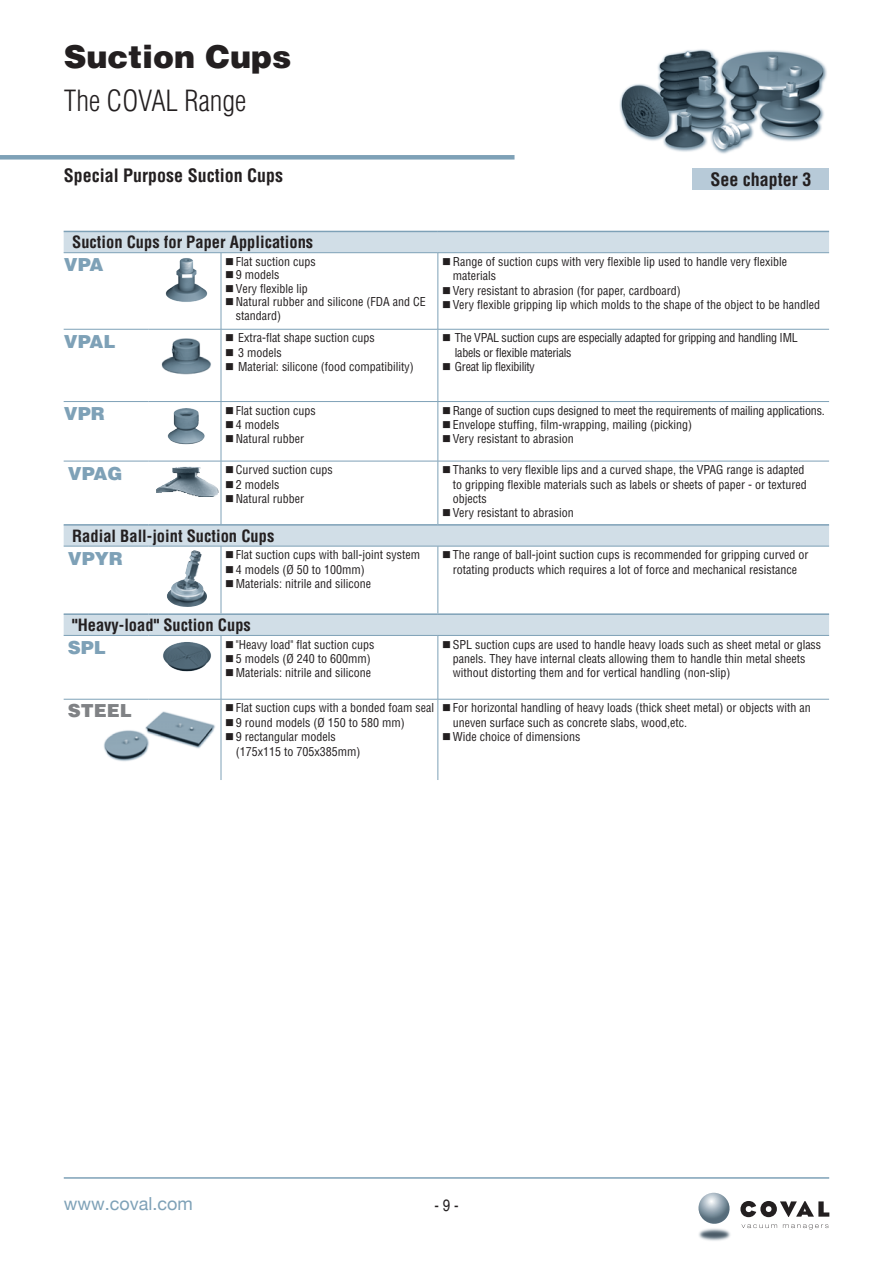
<style>
.page{position:relative;width:893px;height:1263px;background:#fff}
.page>*{position:absolute;margin:0;border:0;box-sizing:border-box;transform-origin:0 0}
.t1{font:900 31.5px "Helvetica";color:#231f20}
.t2{font:300 condensed 28.5px "Helvetica";color:#231f20}
.t3{font:700 condensed 18px "Helvetica";color:#231f20}
.t4{font:900 18px "Helvetica";color:#7ea1b7}
.t5{font:18px "Helvetica Neue";color:#7ea1b7}
.t6{font:900 18px "Helvetica";color:#808285}
.t7{font:700 condensed 16.5px "Helvetica";color:#231f20}
.t8{font:condensed 16.5px "Helvetica";color:#231f20}
.t9{font:condensed 12px/14.4px "Helvetica";color:#231f20}
.t10{font:condensed 12px/14.4px "Helvetica";letter-spacing:-.02em;color:#231f20}
</style>
<div class="page">
<hr style="left:64px;top:1177px;width:765px;height:2px;background:#7ea1b7">
<img style="left:699px;top:1228px;width:32px;height:13px">
<svg style="left:741px;top:1224px;width:36px;height:4px"></svg>
<svg style="left:783px;top:1224px;width:45px;height:5px"></svg>
<svg style="left:740px;top:1201px;width:89px;height:16px"></svg>
<svg style="left:698px;top:1193px;width:32px;height:31px"></svg>
<div style="left:0;top:155px;width:514px;height:5px;background:#7ea1b7"></div>
<div style="left:693px;top:168px;width:136px;height:21px;background:#b7cad8"></div>
<svg style="left:64px;top:232px;width:765px;height:403px"></svg>
<hr style="left:221px;top:402px;width:1px;height:59px;background:#7ea1b7">
<hr style="left:438px;top:402px;width:1px;height:59px;background:#7ea1b7">
<hr style="left:221px;top:461px;width:1px;height:63px;background:#7ea1b7">
<hr style="left:438px;top:461px;width:1px;height:63px;background:#7ea1b7">
<hr style="left:221px;top:546px;width:1px;height:67px;background:#7ea1b7">
<hr style="left:438px;top:546px;width:1px;height:67px;background:#7ea1b7">
<hr style="left:221px;top:636px;width:1px;height:63px;background:#7ea1b7">
<hr style="left:438px;top:636px;width:1px;height:63px;background:#7ea1b7">
<hr style="left:221px;top:699px;width:1px;height:81px;background:#7ea1b7">
<hr style="left:438px;top:699px;width:1px;height:81px;background:#7ea1b7">
<hr style="left:221px;top:253px;width:1px;height:76px;background:#7ea1b7">
<hr style="left:438px;top:253px;width:1px;height:76px;background:#7ea1b7">
<hr style="left:221px;top:329px;width:1px;height:72px;background:#7ea1b7">
<hr style="left:438px;top:329px;width:1px;height:72px;background:#7ea1b7">
<hr style="left:149px;top:252px;width:72px;height:1px;background:#7ea1b7">
<hr style="left:221px;top:252px;width:217px;height:1px;background:#7ea1b7">
<hr style="left:438px;top:252px;width:391px;height:1px;background:#7ea1b7">
<hr style="left:149px;top:329px;width:72px;height:1px;background:#7ea1b7">
<hr style="left:221px;top:329px;width:217px;height:1px;background:#7ea1b7">
<hr style="left:438px;top:329px;width:391px;height:1px;background:#7ea1b7">
<hr style="left:64px;top:252px;width:85px;height:1px;background:#7ea1b7">
<hr style="left:64px;top:329px;width:85px;height:1px;background:#7ea1b7">
<hr style="left:64px;top:401px;width:85px;height:1px;background:#7ea1b7">
<hr style="left:149px;top:401px;width:72px;height:1px;background:#7ea1b7">
<hr style="left:221px;top:401px;width:217px;height:1px;background:#7ea1b7">
<hr style="left:438px;top:401px;width:391px;height:1px;background:#7ea1b7">
<hr style="left:64px;top:461px;width:85px;height:1px;background:#7ea1b7">
<hr style="left:149px;top:461px;width:72px;height:1px;background:#7ea1b7">
<hr style="left:221px;top:461px;width:217px;height:1px;background:#7ea1b7">
<hr style="left:438px;top:461px;width:391px;height:1px;background:#7ea1b7">
<hr style="left:64px;top:699px;width:85px;height:1px;background:#7ea1b7">
<hr style="left:149px;top:699px;width:72px;height:1px;background:#7ea1b7">
<hr style="left:221px;top:699px;width:217px;height:1px;background:#7ea1b7">
<hr style="left:438px;top:699px;width:391px;height:1px;background:#7ea1b7">
<hr style="left:64px;top:231px;width:85px;height:1px;background:#7ea1b7">
<hr style="left:149px;top:231px;width:72px;height:1px;background:#7ea1b7">
<hr style="left:221px;top:231px;width:217px;height:1px;background:#7ea1b7">
<hr style="left:438px;top:231px;width:391px;height:1px;background:#7ea1b7">
<hr style="left:64px;top:524px;width:85px;height:2px;background:#7ea1b7">
<hr style="left:149px;top:524px;width:72px;height:2px;background:#7ea1b7">
<hr style="left:221px;top:524px;width:217px;height:2px;background:#7ea1b7">
<hr style="left:438px;top:524px;width:391px;height:2px;background:#7ea1b7">
<hr style="left:64px;top:546px;width:85px;height:1px;background:#7ea1b7">
<hr style="left:149px;top:546px;width:72px;height:1px;background:#7ea1b7">
<hr style="left:221px;top:546px;width:217px;height:1px;background:#7ea1b7">
<hr style="left:438px;top:546px;width:391px;height:1px;background:#7ea1b7">
<hr style="left:64px;top:613px;width:85px;height:2px;background:#7ea1b7">
<hr style="left:149px;top:613px;width:72px;height:2px;background:#7ea1b7">
<hr style="left:221px;top:613px;width:217px;height:2px;background:#7ea1b7">
<hr style="left:438px;top:613px;width:391px;height:2px;background:#7ea1b7">
<hr style="left:64px;top:635px;width:85px;height:1px;background:#7ea1b7">
<hr style="left:149px;top:635px;width:72px;height:1px;background:#7ea1b7">
<hr style="left:221px;top:635px;width:217px;height:1px;background:#7ea1b7">
<hr style="left:438px;top:635px;width:391px;height:1px;background:#7ea1b7">
<img style="left:165px;top:257px;width:44px;height:47px">
<img style="left:161px;top:333px;width:51px;height:47px">
<img style="left:167px;top:406px;width:40px;height:40px">
<img style="left:156px;top:467px;width:63px;height:30px">
<img style="left:167px;top:550px;width:40px;height:57px">
<img style="left:163px;top:642px;width:48px;height:30px">
<img style="left:104px;top:711px;width:111px;height:51px">
<img style="left:619px;top:49px;width:208px;height:105px">
<h1 class="t1" style="left:64px;top:36px;width:229px">Suction Cups</h1>
<h2 class="t2" style="left:64px;top:83px;width:184px">The COVAL Range</h2>
<h3 class="t3" style="left:64px;top:164px;width:221px">Special Purpose Suction Cups</h3>
<h3 class="t3" style="left:710px;top:168px;width:102px">See chapter 3</h3>
<h3 class="t7" style="left:72px;top:232px;width:243px">Suction Cups for Paper Applications</h3>
<p class="t9" style="left:225px;top:254px;width:92px">■Flat suction cups</p>
<p class="t9" style="left:225px;top:268px;width:56px">■9 models</p>
<p class="t9" style="left:225px;top:281px;width:84px">■Very flexible lip</p>
<p class="t9" style="left:236px;top:295px;width:191px;line-height:13.5px;text-indent:-11px">■Natural rubber and silicone (FDA and CE standard)</p>
<h3 class="t4" style="left:64px;top:253px;width:41px">VPA</h3>
<p class="t9" style="left:453px;top:254px;width:336px;text-indent:-11px">■Range of suction cups with very flexible lip used to handle very flexible materials</p>
<p class="t9" style="left:442px;top:283px;width:240px">■Very resistant to abrasion (for paper, cardboard)</p>
<p class="t9" style="left:442px;top:297px;width:379px">■Very flexible gripping lip which molds to the shape of the object to be handled</p>
<h3 class="t4" style="left:64px;top:330px;width:53px">VPAL</h3>
<p class="t9" style="left:225px;top:331px;width:151px">■ Extra-flat shape suction cups</p>
<p class="t9" style="left:225px;top:345px;width:58px">■ 3 models</p>
<p class="t9" style="left:225px;top:359px;width:190px">■ Material: silicone (food compatibility)</p>
<p class="t10" style="left:455px;top:331px;width:344px;text-indent:-13px">■ The VPAL suction cups are especially adapted for gripping and handling IML labels or flexible materials</p>
<p class="t10" style="left:442px;top:359px;width:94px">■ Great lip flexibility</p>
<h3 class="t4" style="left:64px;top:402px;width:43px">VPR</h3>
<h3 class="t4" style="left:68px;top:461px;width:56px">VPAG</h3>
<p class="t9" style="left:225px;top:403px;width:92px">■Flat suction cups</p>
<p class="t9" style="left:225px;top:417px;width:56px">■4 models</p>
<p class="t9" style="left:225px;top:432px;width:80px">■Natural rubber</p>
<p class="t9" style="left:225px;top:462px;width:109px">■Curved suction cups</p>
<p class="t9" style="left:225px;top:477px;width:56px">■2 models</p>
<p class="t9" style="left:225px;top:491px;width:80px">■Natural rubber</p>
<h3 class="t7" style="left:72px;top:525px;width:204px">Radial Ball-joint Suction Cups</h3>
<p class="t9" style="left:225px;top:548px;width:196px">■Flat suction cups with ball-joint system</p>
<p class="t9" style="left:225px;top:562px;width:141px">■4 models (Ø 50 to 100mm)</p>
<p class="t9" style="left:225px;top:576px;width:147px">■Materials: nitrile and silicone</p>
<h3 class="t4" style="left:68px;top:547px;width:57px">VPYR</h3>
<p class="t9" style="left:442px;top:403px;width:384px">■Range of suction cups designed to meet the requirements of mailing applications.</p>
<p class="t9" style="left:442px;top:417px;width:251px">■Envelope stuffing, film-wrapping, mailing (picking)</p>
<p class="t9" style="left:442px;top:432px;width:133px">■Very resistant to abrasion</p>
<p class="t9" style="left:453px;top:462px;width:356px;text-indent:-11px">■Thanks to very flexible lips and a curved shape, the VPAG range is adapted to gripping flexible materials such as labels or sheets of paper - or textured objects</p>
<p class="t9" style="left:442px;top:506px;width:133px">■Very resistant to abrasion</p>
<p class="t9" style="left:442px;top:548px;width:368px;text-align:center">■The range of ball-joint suction cups is recommended for gripping curved or rotating products which requires a lot of force and mechanical resistance</p>
<h3 class="t7" style="left:72px;top:614px;width:180px">"Heavy-load" Suction Cups</h3>
<p class="t9" style="left:225px;top:637px;width:151px">■"Heavy load" flat suction cups</p>
<p class="t9" style="left:225px;top:651px;width:147px">■5 models (Ø 240 to 600mm)</p>
<p class="t9" style="left:225px;top:666px;width:147px">■Materials: nitrile and silicone</p>
<h3 class="t4" style="left:68px;top:636px;width:39px">SPL</h3>
<h3 class="t6" style="left:68px;top:699px;width:65px">STEEL</h3>
<p class="t9" style="left:225px;top:701px;width:210px">■Flat suction cups with a bonded foam seal</p>
<p class="t9" style="left:225px;top:715px;width:181px">■9 round models (Ø 150 to 580 mm)</p>
<p class="t9" style="left:236px;top:729px;width:126px;text-indent:-11px">■9 rectangular models (175x115 to 705x385mm)</p>
<p class="t9" style="left:453px;top:637px;width:370px;text-indent:-11px">■SPL suction cups are used to handle heavy loads such as sheet metal or glass panels. They have internal cleats allowing them to handle thin metal sheets without distorting them and for vertical handling (non-slip)</p>
<p class="t9" style="left:453px;top:701px;width:359px;text-indent:-11px">■For horizontal handling of heavy loads (thick sheet metal) or objects with an uneven surface such as concrete slabs, wood,etc.</p>
<p class="t9" style="left:442px;top:729px;width:140px">■ Wide choice of dimensions</p>
<h3 class="t5" style="left:64px;top:1188px;width:130px">www.coval.com</h3>
<h3 class="t8" style="left:434px;top:1196px;width:26px">- 9 -</h3>
</div>
